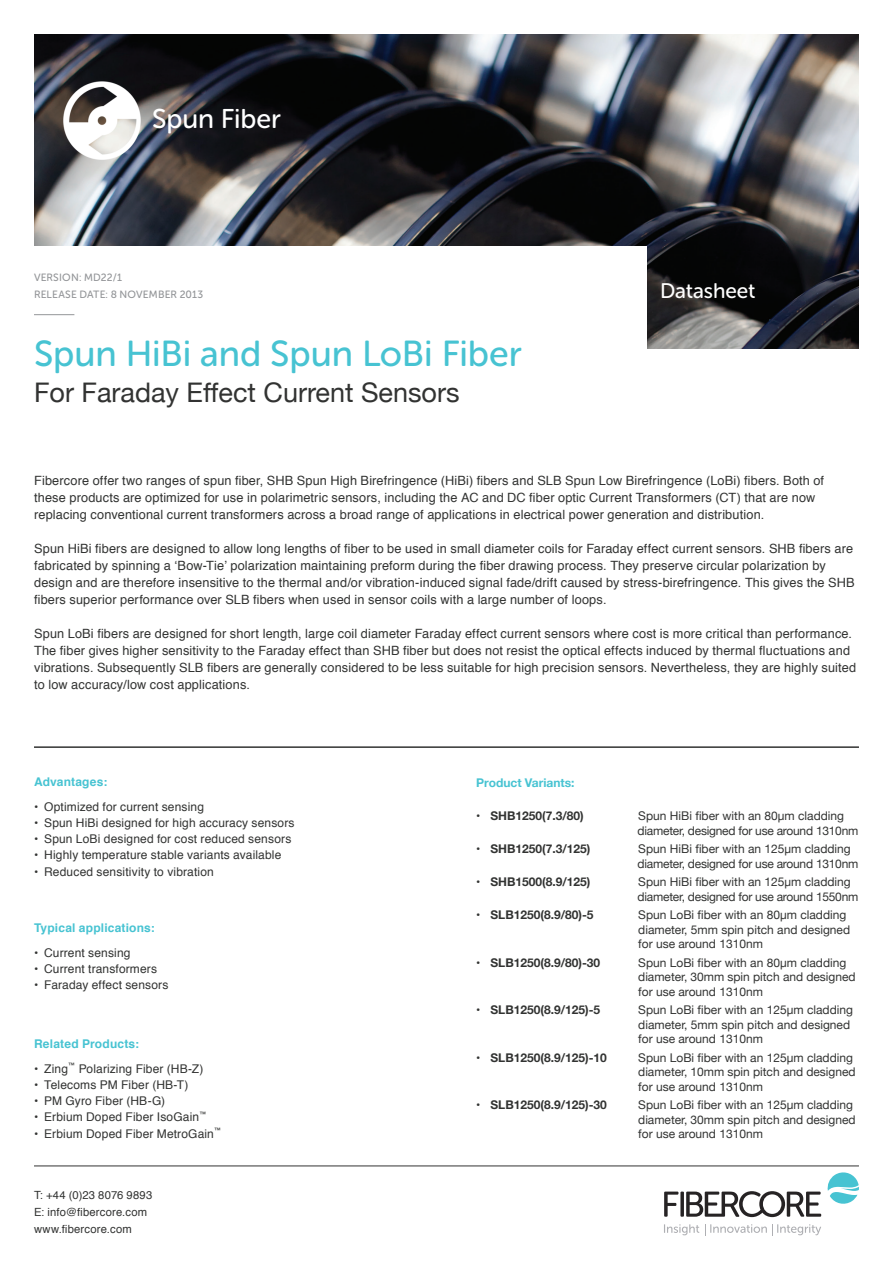
<style>
.page{position:relative;width:893px;height:1263px;background:#fff}
.page>*{position:absolute;margin:0;border:0;box-sizing:border-box;transform-origin:0 0}
.t1{font:36px "Museo Sans Rounded 500";letter-spacing:-.005em;color:#47c3d2}
.t2{font:27px "Helvetica Neue";color:#323332}
.t3{font:27px "Museo Sans Rounded 500";color:#fff}
.t4{font:21px "Museo Sans Rounded 500";letter-spacing:-.005em;color:#fff}
.t5{font:12.75px/17px "Helvetica";letter-spacing:.01em;color:#323332}
.t6{font:12px/14.4px "Helvetica Neue";color:#323332}
.t7{font:12px "Helvetica";letter-spacing:.01em;color:#323332}
.t8{font:12px/14.4px "Helvetica Neue";letter-spacing:-.02em;color:#323332}
.t9{font:700 12px "Helvetica Neue";color:#323332}
.t10{font:700 12px "Helvetica";letter-spacing:.015em;color:#47c3d2}
.t11{font:700 12px "Helvetica Neue";color:#47c3d2}
.t12{font:11.25px "Helvetica";letter-spacing:.015em;color:#323332}
.t13{font:10.5px "Museo Sans Rounded 500";letter-spacing:.02em;color:#939598}
</style>
<div class="page">
<img style="left:34px;top:34px;width:825px;height:315px">
<div style="left:28px;top:247px;width:619px;height:136px;background:#fff"></div>
<hr style="left:34px;top:314px;width:40px;height:1px;background:#939598">
<hr style="left:34px;top:746px;width:825px;height:2px;background:#323332">
<hr style="left:34px;top:1165px;width:825px;height:1px;background:#323332">
<svg style="left:664px;top:1191px;width:157px;height:26px"></svg>
<svg style="left:664px;top:1224px;width:35px;height:11px"></svg>
<svg style="left:705px;top:1224px;width:116px;height:11px"></svg>
<svg style="left:827px;top:1172px;width:32px;height:32px"></svg>
<img style="left:62px;top:81px;width:79px;height:79px">
<p class="t3" style="left:152px;top:103px;width:130px">Spun Fiber</p>
<p class="t13" style="left:34px;top:271px;width:89px">VERSION: MD22/1</p>
<p class="t13" style="left:34px;top:288px;width:171px">RELEASE DATE: 8 NOVEMBER 2013</p>
<p class="t1" style="left:34px;top:334px;width:489px">Spun HiBi and Spun LoBi Fiber</p>
<p class="t2" style="left:34px;top:373px;width:427px">For Faraday Effect Current Sensors</p>
<p class="t4" style="left:660px;top:279px;width:97px">Datasheet</p>
<p class="t5" style="left:34px;top:472px;width:791px">Fibercore offer two ranges of spun fiber, SHB Spun High Birefringence (HiBi) fibers and SLB Spun Low Birefringence (LoBi) fibers. Both of these products are optimized for use in polarimetric sensors, including the AC and DC fiber optic Current Transformers (CT) that are now replacing conventional current transformers across a broad range of applications in electrical power generation and distribution.</p>
<p class="t5" style="left:34px;top:540px;width:822px">Spun HiBi fibers are designed to allow long lengths of fiber to be used in small diameter coils for Faraday effect current sensors. SHB fibers are fabricated by spinning a ‘Bow-Tie’ polarization maintaining preform during the fiber drawing process. They preserve circular polarization by design and are therefore insensitive to the thermal and/or vibration-induced signal fade/drift caused by stress-birefringence. This gives the SHB fibers superior performance over SLB fibers when used in sensor coils with a large number of loops.</p>
<p class="t5" style="left:34px;top:625px;width:823px">Spun LoBi fibers are designed for short length, large coil diameter Faraday effect current sensors where cost is more critical than performance.<br>The fiber gives higher sensitivity to the Faraday effect than SHB fiber but does not resist the optical effects induced by thermal fluctuations and vibrations. Subsequently SLB fibers are generally considered to be less suitable for high precision sensors. Nevertheless, they are highly suited to low accuracy/low cost applications.</p>
<p class="t10" style="left:34px;top:772px;width:75px">Advantages:</p>
<p class="t7" style="left:34px;top:797px;width:172px">• Optimized for current sensing</p>
<p class="t7" style="left:34px;top:813px;width:262px">• Spun HiBi designed for high accuracy sensors</p>
<p class="t7" style="left:34px;top:830px;width:259px">• Spun LoBi designed for cost reduced sensors</p>
<p class="t7" style="left:34px;top:846px;width:249px">• Highly temperature stable variants available</p>
<p class="t7" style="left:34px;top:862px;width:181px">• Reduced sensitivity to vibration</p>
<p class="t10" style="left:34px;top:918px;width:122px">Typical applications:</p>
<p class="t7" style="left:34px;top:943px;width:98px">• Current sensing</p>
<p class="t7" style="left:34px;top:959px;width:125px">• Current transformers</p>
<p class="t7" style="left:34px;top:976px;width:136px">• Faraday effect sensors</p>
<p class="t10" style="left:34px;top:1034px;width:107px">Related Products:</p>
<p class="t7" style="left:34px;top:1059px;width:171px">• Zing<sup>™</sup> Polarizing Fiber (HB-Z)</p>
<p class="t7" style="left:34px;top:1075px;width:156px">• Telecoms PM Fiber (HB-T)</p>
<p class="t7" style="left:34px;top:1092px;width:133px">• PM Gyro Fiber (HB-G)</p>
<p class="t7" style="left:34px;top:1108px;width:174px">• Erbium Doped Fiber IsoGain<sup>™</sup></p>
<p class="t7" style="left:34px;top:1124px;width:189px">• Erbium Doped Fiber MetroGain<sup>™</sup></p>
<p class="t12" style="left:34px;top:1186px;width:120px">T: +44 (0)23 8076 9893</p>
<p class="t12" style="left:34px;top:1203px;width:115px">E: info@fibercore.com</p>
<p class="t12" style="left:34px;top:1220px;width:99px">www.fibercore.com</p>
<p class="t11" style="left:476px;top:773px;width:100px">Product Variants:</p>
<p class="t9" style="left:476px;top:806px;width:109px">• SHB1250(7.3/80)</p>
<p class="t8" style="left:638px;top:809px;width:222px">Spun HiBi fiber with an 80µm cladding diameter, designed for use around 1310nm</p>
<p class="t9" style="left:476px;top:839px;width:116px">• SHB1250(7.3/125)</p>
<p class="t8" style="left:638px;top:842px;width:222px">Spun HiBi fiber with an 125µm cladding diameter, designed for use around 1310nm</p>
<p class="t9" style="left:476px;top:872px;width:116px">• SHB1500(8.9/125)</p>
<p class="t8" style="left:638px;top:875px;width:222px">Spun HiBi fiber with an 125µm cladding diameter, designed for use around 1550nm</p>
<p class="t9" style="left:476px;top:906px;width:119px">• SLB1250(8.9/80)-5</p>
<p class="t6" style="left:638px;top:908px;width:213px">Spun LoBi fiber with an 80µm cladding diameter, 5mm spin pitch and designed for use around 1310nm</p>
<p class="t9" style="left:476px;top:953px;width:126px">• SLB1250(8.9/80)-30</p>
<p class="t6" style="left:638px;top:956px;width:219px">Spun LoBi fiber with an 80µm cladding diameter, 30mm spin pitch and designed for use around 1310nm</p>
<p class="t9" style="left:476px;top:1000px;width:126px">• SLB1250(8.9/125)-5</p>
<p class="t6" style="left:638px;top:1003px;width:216px">Spun LoBi fiber with an 125µm cladding diameter, 5mm spin pitch and designed for use around 1310nm</p>
<p class="t9" style="left:476px;top:1048px;width:132px">• SLB1250(8.9/125)-10</p>
<p class="t6" style="left:638px;top:1051px;width:219px">Spun LoBi fiber with an 125µm cladding diameter, 10mm spin pitch and designed for use around 1310nm</p>
<p class="t9" style="left:476px;top:1095px;width:132px">• SLB1250(8.9/125)-30</p>
<p class="t6" style="left:638px;top:1098px;width:219px">Spun LoBi fiber with an 125µm cladding diameter, 30mm spin pitch and designed for use around 1310nm</p>
</div>
